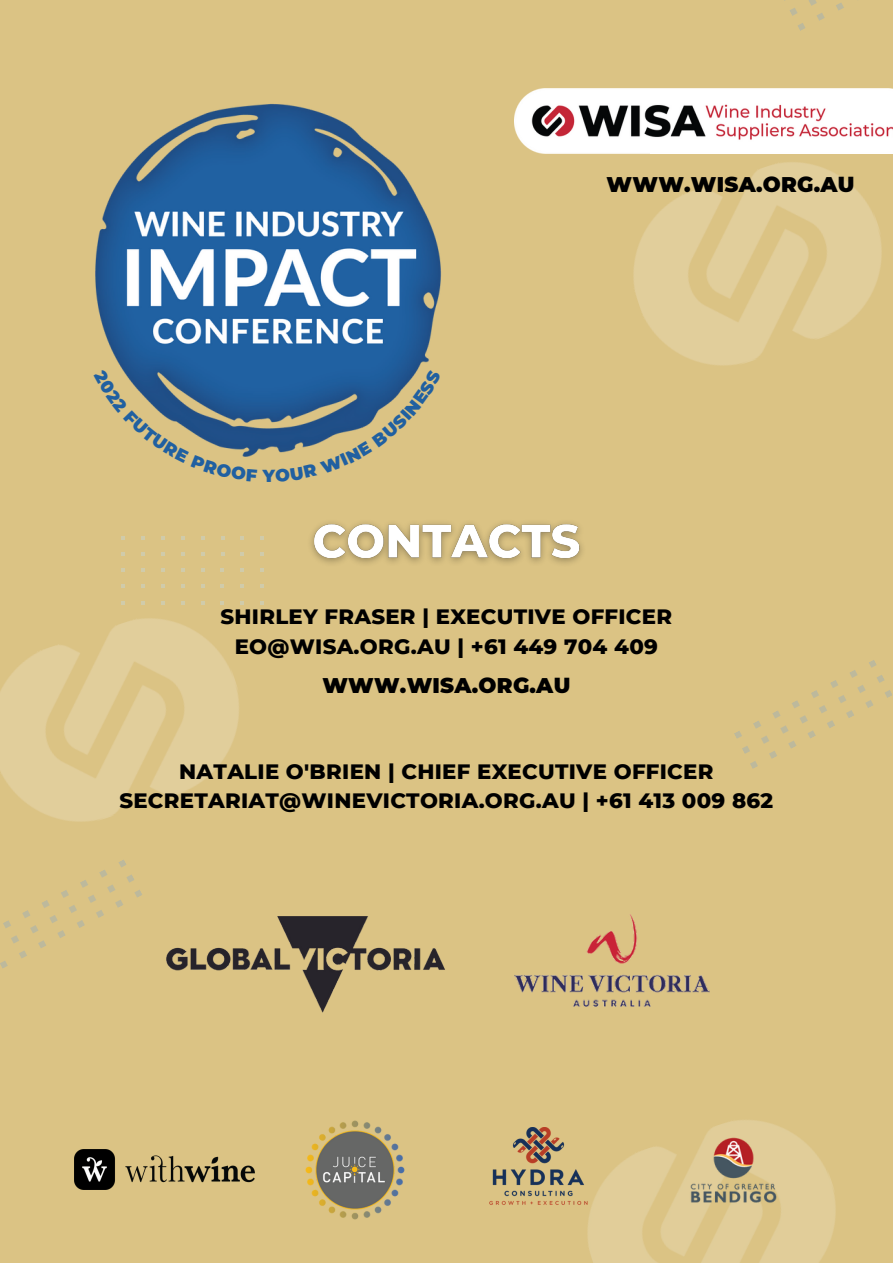
<style>
.page{position:relative;width:893px;height:1264px;background:#fff}
.page>*{position:absolute;margin:0;border:0;box-sizing:border-box;transform-origin:0 0}
.t1{font:800 21.15px/29.4px "Montserrat";letter-spacing:.015em;color:#000;text-align:center}
.t2{font:900 21.15px "Montserrat";letter-spacing:.015em;color:#000}
.t3{font:900 17.25px "Montserrat";color:#2060a1}
</style>
<div class="page">
<div style="left:0;top:0;width:892px;height:1262px;background:#dbc384"></div>
<img style="left:610px;top:153px;width:282px;height:213px">
<svg style="left:3px;top:920px;width:8px;height:8px"></svg>
<svg style="left:22px;top:910px;width:8px;height:8px"></svg>
<svg style="left:42px;top:900px;width:8px;height:8px"></svg>
<svg style="left:61px;top:890px;width:8px;height:8px"></svg>
<svg style="left:80px;top:880px;width:8px;height:7px"></svg>
<svg style="left:99px;top:870px;width:8px;height:7px"></svg>
<svg style="left:119px;top:860px;width:7px;height:7px"></svg>
<svg style="left:11px;top:935px;width:8px;height:8px"></svg>
<svg style="left:30px;top:925px;width:8px;height:8px"></svg>
<svg style="left:50px;top:915px;width:8px;height:8px"></svg>
<svg style="left:69px;top:905px;width:8px;height:8px"></svg>
<svg style="left:88px;top:895px;width:8px;height:8px"></svg>
<svg style="left:107px;top:885px;width:8px;height:7px"></svg>
<svg style="left:126px;top:874px;width:8px;height:8px"></svg>
<svg style="left:0;top:961px;width:8px;height:7px"></svg>
<svg style="left:19px;top:951px;width:8px;height:7px"></svg>
<svg style="left:38px;top:940px;width:8px;height:8px"></svg>
<svg style="left:57px;top:930px;width:8px;height:8px"></svg>
<svg style="left:77px;top:920px;width:8px;height:8px"></svg>
<svg style="left:96px;top:910px;width:8px;height:8px"></svg>
<svg style="left:115px;top:900px;width:8px;height:8px"></svg>
<svg style="left:134px;top:890px;width:8px;height:7px"></svg>
<svg style="left:734px;top:731px;width:8px;height:8px"></svg>
<svg style="left:753px;top:721px;width:8px;height:7px"></svg>
<svg style="left:772px;top:711px;width:8px;height:7px"></svg>
<svg style="left:792px;top:701px;width:7px;height:7px"></svg>
<svg style="left:811px;top:690px;width:8px;height:8px"></svg>
<svg style="left:830px;top:680px;width:8px;height:8px"></svg>
<svg style="left:850px;top:670px;width:7px;height:8px"></svg>
<svg style="left:869px;top:660px;width:7px;height:7px"></svg>
<svg style="left:742px;top:746px;width:8px;height:8px"></svg>
<svg style="left:761px;top:736px;width:8px;height:8px"></svg>
<svg style="left:780px;top:725px;width:8px;height:8px"></svg>
<svg style="left:800px;top:715px;width:7px;height:8px"></svg>
<svg style="left:819px;top:705px;width:8px;height:8px"></svg>
<svg style="left:838px;top:695px;width:8px;height:8px"></svg>
<svg style="left:857px;top:685px;width:8px;height:8px"></svg>
<svg style="left:877px;top:675px;width:7px;height:8px"></svg>
<svg style="left:750px;top:761px;width:8px;height:8px"></svg>
<svg style="left:769px;top:751px;width:8px;height:8px"></svg>
<svg style="left:788px;top:741px;width:8px;height:8px"></svg>
<svg style="left:808px;top:730px;width:7px;height:8px"></svg>
<svg style="left:827px;top:720px;width:8px;height:8px"></svg>
<svg style="left:846px;top:710px;width:8px;height:8px"></svg>
<svg style="left:865px;top:700px;width:8px;height:8px"></svg>
<svg style="left:885px;top:690px;width:7px;height:8px"></svg>
<svg style="left:121px;top:536px;width:4px;height:3px"></svg>
<svg style="left:141px;top:536px;width:4px;height:3px"></svg>
<svg style="left:161px;top:536px;width:4px;height:3px"></svg>
<svg style="left:240px;top:536px;width:4px;height:3px"></svg>
<svg style="left:260px;top:536px;width:4px;height:3px"></svg>
<svg style="left:121px;top:552px;width:4px;height:3px"></svg>
<svg style="left:141px;top:552px;width:4px;height:3px"></svg>
<svg style="left:161px;top:552px;width:4px;height:3px"></svg>
<svg style="left:240px;top:552px;width:4px;height:3px"></svg>
<svg style="left:260px;top:552px;width:4px;height:3px"></svg>
<svg style="left:121px;top:568px;width:4px;height:4px"></svg>
<svg style="left:141px;top:568px;width:4px;height:4px"></svg>
<svg style="left:161px;top:568px;width:4px;height:4px"></svg>
<svg style="left:181px;top:568px;width:3px;height:4px"></svg>
<svg style="left:201px;top:568px;width:3px;height:4px"></svg>
<svg style="left:221px;top:568px;width:3px;height:4px"></svg>
<svg style="left:240px;top:568px;width:4px;height:4px"></svg>
<svg style="left:260px;top:568px;width:4px;height:4px"></svg>
<svg style="left:121px;top:584px;width:4px;height:4px"></svg>
<svg style="left:141px;top:584px;width:4px;height:4px"></svg>
<svg style="left:161px;top:584px;width:4px;height:4px"></svg>
<svg style="left:181px;top:584px;width:3px;height:4px"></svg>
<svg style="left:201px;top:584px;width:3px;height:4px"></svg>
<svg style="left:221px;top:584px;width:3px;height:4px"></svg>
<svg style="left:240px;top:584px;width:4px;height:4px"></svg>
<svg style="left:260px;top:584px;width:4px;height:4px"></svg>
<img style="left:588px;top:1120px;width:248px;height:142px">
<img style="left:515px;top:89px;width:377px;height:64px">
<img style="left:673px;top:1123px;width:120px;height:92px">
<img style="left:515px;top:914px;width:194px;height:92px">
<img style="left:305px;top:1120px;width:99px;height:99px">
<img style="left:489px;top:1126px;width:106px;height:84px">
<img style="left:74px;top:1149px;width:180px;height:40px">
<img style="left:0;top:601px;width:263px;height:221px">
<img style="left:95px;top:104px;width:346px;height:347px">
<svg style="left:790px;top:8px;width:7px;height:8px"></svg>
<svg style="left:809px;top:0;width:7px;height:6px"></svg>
<svg style="left:798px;top:23px;width:7px;height:8px"></svg>
<svg style="left:817px;top:13px;width:7px;height:8px"></svg>
<svg style="left:836px;top:3px;width:8px;height:7px"></svg>
<img style="left:166px;top:916px;width:279px;height:97px">
<img style="left:311px;top:522px;width:272px;height:42px">
<svg style="left:95px;top:369px;width:162px;height:88px"></svg>
<svg style="left:275px;top:369px;width:166px;height:84px"></svg>
<p class="t3" style="left:263px;top:465px;width:14px">Y</p>
<p class="t2" style="left:606px;top:171px;width:249px">WWW.WISA.ORG.AU</p>
<p class="t1" style="left:220px;top:602px;width:453px">SHIRLEY FRASER | EXECUTIVE OFFICER<br>EO@WISA.ORG.AU | +61 449 704 409</p>
<p class="t2" style="left:322px;top:672px;width:249px">WWW.WISA.ORG.AU</p>
<p class="t1" style="left:119px;top:756px;width:655px">NATALIE O'BRIEN | CHIEF EXECUTIVE OFFICER<br>SECRETARIAT@WINEVICTORIA.ORG.AU | +61 413 009 862</p>
</div>
